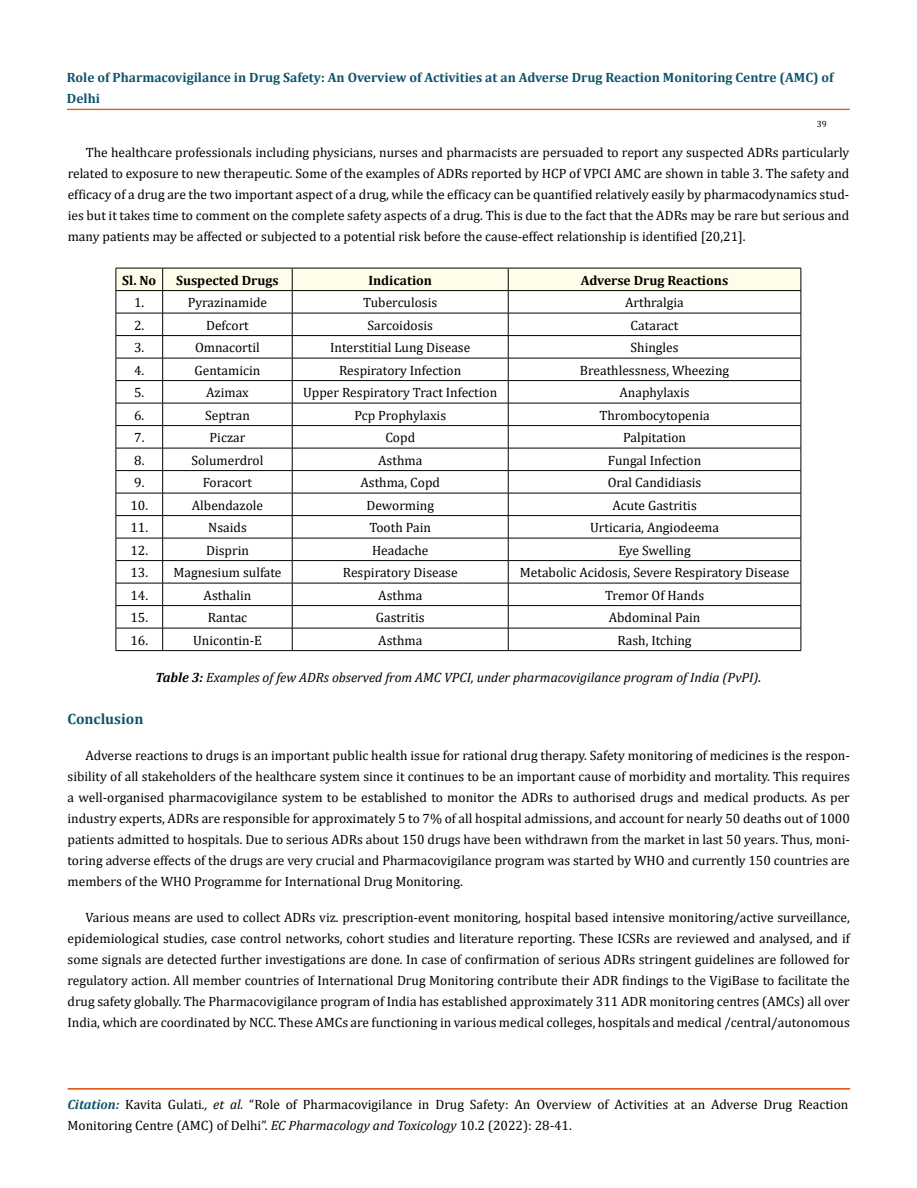
<style>
.page{position:relative;width:917px;height:1188px;background:#fff}
.page>*{position:absolute;margin:0;border:0;box-sizing:border-box;transform-origin:0 0}
.t1{font:700 15px "Cambria";color:#0e546a}
.t2{font:13.5px/21px "Cambria";color:#000;text-align:justify}
.t3{font:700 13.5px/21px "Cambria";color:#0e546a}
.t4{font:italic 13.5px "Cambria";color:#000}
.t5{font:700 13.5px "Cambria";color:#000}
.t6{font:9px "Cambria";color:#000}
.s1{font-weight:700}
.s2{font-size:15px}
.s3{font-weight:700;font-style:italic;color:#0e546a}
.s4{font-style:italic}
</style>
<div class="page">
<div style="left:67px;top:109px;width:782px;height:1px;border:1px solid #e05d1a"></div>
<svg style="left:116px;top:268px;width:685px;height:382px"></svg>
<hr style="left:116px;top:650px;width:47px;height:1px;background:#000">
<hr style="left:163px;top:650px;width:129px;height:1px;background:#000">
<hr style="left:292px;top:650px;width:216px;height:1px;background:#000">
<hr style="left:508px;top:650px;width:293px;height:1px;background:#000">
<p class="t3" style="left:67px;top:66px;width:768px">Role of Pharmacovigilance in Drug Safety: An Overview of Activities at an Adverse Drug Reaction Monitoring Centre (AMC) of<br>Delhi</p>
<p class="t6" style="left:816px;top:118px;width:11px">39</p>
<p class="t2" style="left:68px;top:142px;width:783px;text-indent:18px">The healthcare professionals including physicians, nurses and pharmacists are persuaded to report any suspected ADRs particularly related to exposure to new therapeutic. Some of the examples of ADRs reported by HCP of VPCI AMC are shown in table 3. The safety and efficacy of a drug are the two important aspect of a drug, while the efficacy can be quantified relatively easily by pharmacodynamics stud&shy;ies but it takes time to comment on the complete safety aspects of a drug. This is due to the fact that the ADRs may be rare but serious and many patients may be affected or subjected to a potential risk before the cause-effect relationship is identified [20,21].</p>
<p class="t5" style="left:122px;top:270px;width:36px">Sl. No</p>
<p class="t5" style="left:176px;top:270px;width:104px">Suspected Drugs</p>
<p class="t5" style="left:368px;top:270px;width:65px">Indication</p>
<p class="t5" style="left:581px;top:270px;width:149px">Adverse Drug Reactions</p>
<p class="t2" style="left:134px;top:292px;width:12px">1.</p>
<p class="t2" style="left:188px;top:292px;width:81px">Pyrazinamide</p>
<p class="t2" style="left:363px;top:292px;width:76px">Tuberculosis</p>
<p class="t2" style="left:625px;top:292px;width:60px">Arthralgia</p>
<p class="t2" style="left:134px;top:314px;width:12px">2.</p>
<p class="t2" style="left:206px;top:314px;width:44px">Defcort</p>
<p class="t2" style="left:367px;top:314px;width:67px">Sarcoidosis</p>
<p class="t2" style="left:630px;top:314px;width:49px">Cataract</p>
<p class="t2" style="left:134px;top:337px;width:12px">3.</p>
<p class="t2" style="left:195px;top:337px;width:66px">Omnacortil</p>
<p class="t2" style="left:330px;top:337px;width:142px">Interstitial Lung Disease</p>
<p class="t2" style="left:630px;top:337px;width:50px">Shingles</p>
<p class="t2" style="left:134px;top:359px;width:12px">4.</p>
<p class="t2" style="left:194px;top:359px;width:67px">Gentamicin</p>
<p class="t2" style="left:339px;top:359px;width:124px">Respiratory Infection</p>
<p class="t2" style="left:580px;top:359px;width:151px">Breathlessness, Wheezing</p>
<p class="t2" style="left:134px;top:382px;width:12px">5.</p>
<p class="t2" style="left:206px;top:382px;width:44px">Azimax</p>
<p class="t2" style="left:303px;top:382px;width:195px">Upper Respiratory Tract Infection</p>
<p class="t2" style="left:619px;top:382px;width:72px">Anaphylaxis</p>
<p class="t2" style="left:134px;top:404px;width:12px">6.</p>
<p class="t2" style="left:205px;top:404px;width:46px">Septran</p>
<p class="t2" style="left:354px;top:404px;width:93px">Pcp Prophylaxis</p>
<p class="t2" style="left:599px;top:404px;width:112px">Thrombocytopenia</p>
<p class="t2" style="left:134px;top:427px;width:12px">7.</p>
<p class="t2" style="left:210px;top:427px;width:37px">Piczar</p>
<p class="t2" style="left:385px;top:427px;width:31px">Copd</p>
<p class="t2" style="left:623px;top:427px;width:65px">Palpitation</p>
<p class="t2" style="left:134px;top:449px;width:12px">8.</p>
<p class="t2" style="left:191px;top:449px;width:73px">Solumerdrol</p>
<p class="t2" style="left:378px;top:449px;width:46px">Asthma</p>
<p class="t2" style="left:608px;top:449px;width:95px">Fungal Infection</p>
<p class="t2" style="left:134px;top:472px;width:12px">9.</p>
<p class="t2" style="left:203px;top:472px;width:51px">Foracort</p>
<p class="t2" style="left:360px;top:472px;width:81px">Asthma, Copd</p>
<p class="t2" style="left:607px;top:472px;width:95px">Oral Candidiasis</p>
<p class="t2" style="left:130px;top:494px;width:19px">10.</p>
<p class="t2" style="left:192px;top:494px;width:73px">Albendazole</p>
<p class="t2" style="left:366px;top:494px;width:69px">Deworming</p>
<p class="t2" style="left:612px;top:494px;width:86px">Acute Gastritis</p>
<p class="t2" style="left:130px;top:517px;width:19px">11.</p>
<p class="t2" style="left:208px;top:517px;width:40px">Nsaids</p>
<p class="t2" style="left:369px;top:517px;width:63px">Tooth Pain</p>
<p class="t2" style="left:590px;top:517px;width:130px">Urticaria, Angiodeema</p>
<p class="t2" style="left:130px;top:539px;width:19px">12.</p>
<p class="t2" style="left:206px;top:539px;width:44px">Disprin</p>
<p class="t2" style="left:372px;top:539px;width:58px">Headache</p>
<p class="t2" style="left:618px;top:539px;width:74px">Eye Swelling</p>
<p class="t2" style="left:130px;top:562px;width:153px">13. Magnesium sulfate</p>
<p class="t2" style="left:343px;top:562px;width:116px">Respiratory Disease</p>
<p class="t2" style="left:520px;top:562px;width:271px">Metabolic Acidosis, Severe Respiratory Disease</p>
<p class="t2" style="left:130px;top:584px;width:19px">14.</p>
<p class="t2" style="left:204px;top:584px;width:49px">Asthalin</p>
<p class="t2" style="left:378px;top:584px;width:46px">Asthma</p>
<p class="t2" style="left:605px;top:584px;width:101px">Tremor Of Hands</p>
<p class="t2" style="left:130px;top:607px;width:19px">15.</p>
<p class="t2" style="left:208px;top:607px;width:41px">Rantac</p>
<p class="t2" style="left:376px;top:607px;width:50px">Gastritis</p>
<p class="t2" style="left:609px;top:607px;width:93px">Abdominal Pain</p>
<p class="t2" style="left:130px;top:630px;width:19px">16.</p>
<p class="t2" style="left:193px;top:630px;width:70px">Unicontin-E</p>
<p class="t2" style="left:378px;top:630px;width:46px">Asthma</p>
<p class="t2" style="left:617px;top:630px;width:76px">Rash, Itching</p>
<p class="t4" style="left:155px;top:668px;width:607px"><span class="s1">Table 3:</span> Examples of few ADRs observed from AMC VPCI, under pharmacovigilance program of India (PvPI)<span class="s2">.</span></p>
<p class="t1" style="left:68px;top:708px;width:77px">Conclusion</p>
<p class="t2" style="left:67px;top:744px;width:783px;text-indent:18px">Adverse reactions to drugs is an important public health issue for rational drug therapy. Safety monitoring of medicines is the respon&shy;sibility of all stakeholders of the healthcare system since it continues to be an important cause of morbidity and mortality. This requires a well-organised pharmacovigilance system to be established to monitor the ADRs to authorised drugs and medical products. As per industry experts, ADRs are responsible for approximately 5 to 7% of all hospital admissions, and account for nearly 50 deaths out of 1000 patients admitted to hospitals. Due to serious ADRs about 150 drugs have been withdrawn from the market in last 50 years. Thus, moni&shy;toring adverse effects of the drugs are very crucial and Pharmacovigilance program was started by WHO and currently 150 countries are members of the WHO Programme for International Drug Monitoring.</p>
<p class="t2" style="left:67px;top:906px;width:783px;text-indent:18px">Various means are used to collect ADRs viz. prescription-event monitoring, hospital based intensive monitoring/active surveillance, epidemiological studies, case control networks, cohort studies and literature reporting. These ICSRs are reviewed and analysed, and if some signals are detected further investigations are done. In case of confirmation of serious ADRs stringent guidelines are followed for regulatory action. All member countries of International Drug Monitoring contribute their ADR findings to the VigiBase to facilitate the drug safety globally. The Pharmacovigilance program of India has established approximately 311 ADR monitoring centres (AMCs) all over India, which are coordinated by NCC. These AMCs are functioning in various medical colleges, hospitals and medical /central/autonomous</p>
<p class="t2" style="left:68px;top:1094px;width:782px"><span class="s3">Citation:</span> Kavita Gulati<span class="s4">., et al.</span> “Role of Pharmacovigilance in Drug Safety: An Overview of Activities at an Adverse Drug Reaction<br>Monitoring Centre (AMC) of Delhi”. <span class="s4">EC Pharmacology and Toxicology</span> 10.2 (2022): 28-41.</p>
</div>
